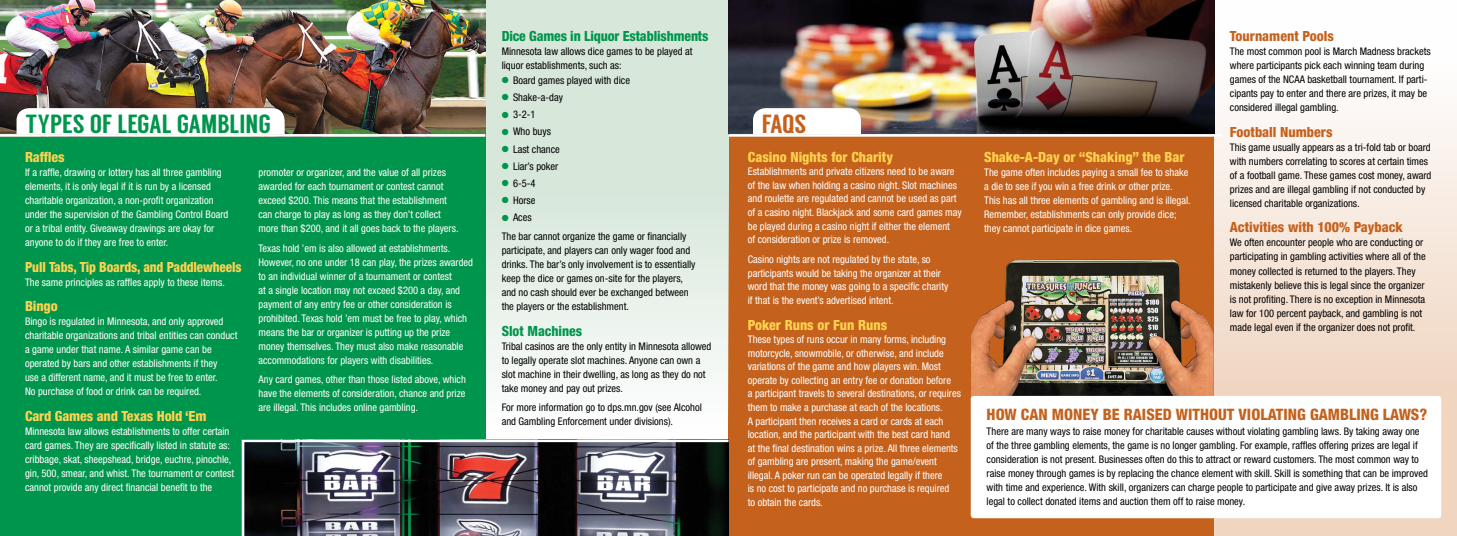
<style>
.page{position:relative;width:1457px;height:536px;background:#fff}
.page>*{position:absolute;margin:0;border:0;box-sizing:border-box;transform-origin:0 0}
.Heading_2{font:26.25px "Langdon";color:#00954c;scale:1.04 1}
.Heading_2-2{font:26.25px "Langdon";color:#c4621d;scale:1.04 1}
.Subhead{font:800 condensed 15.75px "Helvetica Neue";color:#c4621d}
.Subhead-2{font:800 condensed 14px "Helvetica Neue";letter-spacing:-.01em;color:#ffd24f}
.Subhead-3{font:800 condensed 14px "Helvetica Neue";color:#c4621d}
.Subhead-4{font:800 condensed 14px "Helvetica Neue";letter-spacing:-.01em;color:#00954c}
.Subhead-5{font:800 condensed 14px "Helvetica Neue";letter-spacing:-.01em;color:#ffd24f;scale:.95 1}
.Copy{font:condensed 10.5px/14px "Helvetica Neue";color:#fff}
.Copy-2{font:condensed 10.5px/14px "Helvetica Neue";color:#000}
.s1{color:#00954c}
</style>
<div class="page">
<div style="left:728px;top:131px;width:486px;height:405px;background:#c4621d"></div>
<div style="left:1214px;top:0;width:243px;height:536px;background:linear-gradient(to bottom,#fff,#edcdb3)"></div>
<div style="left:485px;top:0;width:243px;height:446px;background:linear-gradient(to bottom,#cde1d1,#f9fbf9)"></div>
<div style="left:0;top:131px;width:485px;height:405px;background:#00954c"></div>
<img style="left:0;top:0;width:485px;height:134px">
<img style="left:728px;top:0;width:486px;height:134px">
<svg style="left:17px;top:108px;width:268px;height:26px"></svg>
<svg style="left:753px;top:108px;width:108px;height:26px"></svg>
<hr style="left:0;top:134px;width:485px;height:3px;background:#fff">
<hr style="left:728px;top:134px;width:494px;height:3px;background:#fff">
<img style="left:241px;top:438px;width:488px;height:98px">
<img style="left:971px;top:259px;width:243px;height:138px">
<div style="left:971px;top:396px;width:470px;height:122px;background:#fff;border-radius:3px"></div>
<h1 class="Subhead-4" style="left:502px;top:27px;width:208px">Dice Games in Liquor Establishments</h1>
<p class="Copy-2" style="left:502px;top:44px;width:192px">Minnesota law allows dice games to be played at liquor establishments, such as:</p>
<p class="Copy-2" style="left:502px;top:73px;width:130px"><span class="s1">●</span> Board games played with dice</p>
<p class="Copy-2" style="left:502px;top:90px;width:63px"><span class="s1">●</span> Shake-a-day</p>
<p class="Copy-2" style="left:502px;top:107px;width:35px"><span class="s1">●</span> 3-2-1</p>
<p class="Copy-2" style="left:502px;top:125px;width:51px"><span class="s1">●</span> Who buys</p>
<p class="Copy-2" style="left:502px;top:142px;width:60px"><span class="s1">●</span> Last chance</p>
<p class="Copy-2" style="left:502px;top:159px;width:58px"><span class="s1">●</span> Liar’s poker</p>
<p class="Copy-2" style="left:502px;top:176px;width:35px"><span class="s1">●</span> 6-5-4</p>
<p class="Copy-2" style="left:502px;top:193px;width:35px"><span class="s1">●</span> Horse</p>
<p class="Copy-2" style="left:502px;top:210px;width:32px"><span class="s1">●</span> Aces</p>
<p class="Copy-2" style="left:502px;top:229px;width:195px">The bar cannot organize the game or financially participate, and players can only wager food and drinks. The bar’s only involvement is to essentially keep the dice or games on-site for the players, and no cash should ever be exchanged between the players or the establishment.</p>
<h1 class="Subhead-4" style="left:502px;top:322px;width:82px">Slot Machines</h1>
<p class="Copy-2" style="left:502px;top:339px;width:211px">Tribal casinos are the only entity in Minnesota allowed to legally operate slot machines. Anyone can own a slot machine in their dwelling, as long as they do not take money and pay out prizes.</p>
<p class="Copy-2" style="left:502px;top:400px;width:202px">For more information go to dps.mn.gov (see Alcohol and Gambling Enforcement under divisions).</p>
<h1 class="Heading_2" style="left:25px;top:108px;width:238px">TYPES OF LEGAL GAMBLING</h1>
<h1 class="Heading_2-2" style="left:762px;top:108px;width:44px">FAQS</h1>
<h1 class="Subhead-2" style="left:25px;top:148px;width:41px">Raffles</h1>
<p class="Copy" style="left:25px;top:165px;width:205px">If a raffle, drawing or lottery has all three gambling elements, it is only legal if it is run by a licensed charitable organization, a non-profit organization under the supervision of the Gambling Control Board or a tribal entity. Giveaway drawings are okay for anyone to do if they are free to enter.</p>
<h1 class="Subhead-5" style="left:25px;top:258px;width:229px">Pull Tabs, Tip Boards, and Paddlewheels</h1>
<p class="Copy" style="left:25px;top:275px;width:201px">The same principles as raffles apply to these items.</p>
<h1 class="Subhead-2" style="left:25px;top:297px;width:34px">Bingo</h1>
<p class="Copy" style="left:25px;top:314px;width:214px">Bingo is regulated in Minnesota, and only approved charitable organizations and tribal entities can conduct a game under that name. A similar game can be operated by bars and other establishments if they<br>use a different name, and it must be free to enter.<br>No purchase of food or drink can be required.</p>
<h1 class="Subhead-2" style="left:25px;top:407px;width:183px">Card Games and Texas Hold ‘Em</h1>
<p class="Copy" style="left:25px;top:424px;width:211px">Minnesota law allows establishments to offer certain card games. They are specifically listed in statute as: cribbage, skat, sheepshead, bridge, euchre, pinochle, gin, 500, smear, and whist. The tournament or contest cannot provide any direct financial benefit to the</p>
<h1 class="Subhead-2" style="left:748px;top:148px;width:147px">Casino Nights for Charity</h1>
<p class="Copy" style="left:748px;top:164px;width:215px;line-height:13.6px">Establishments and private citizens need to be aware of the law when holding a casino night. Slot machines and roulette are regulated and cannot be used as part of a casino night. Blackjack and some card games may be played during a casino night if either the element<br>of consideration or prize is removed.</p>
<p class="Copy" style="left:748px;top:252px;width:202px;line-height:13.6px">Casino nights are not regulated by the state, so participants would be taking the organizer at their word that the money was going to a specific charity if that is the event’s advertised intent.</p>
<h1 class="Subhead-2" style="left:748px;top:316px;width:141px">Poker Runs or Fun Runs</h1>
<p class="Copy" style="left:748px;top:332px;width:215px;line-height:13.6px">These types of runs occur in many forms, including motorcycle, snowmobile, or otherwise, and include variations of the game and how players win. Most operate by collecting an entry fee or donation before<br>a participant travels to several destinations, or requires them to make a purchase at each of the locations.<br>A participant then receives a card or cards at each location, and the participant with the best card hand<br>at the final destination wins a prize. All three elements of gambling are present, making the game/event illegal. A poker run can be operated legally if there<br>is no cost to participate and no purchase is required<br>to obtain the cards.</p>
<p class="Copy" style="left:258px;top:165px;width:202px">promoter or organizer, and the value of all prizes awarded for each tournament or contest cannot exceed $200. This means that the establishment can charge to play as long as they don’t collect more than $200, and it all goes back to the players.</p>
<p class="Copy" style="left:258px;top:240px;width:216px">Texas hold ’em is also allowed at establishments.<br>However, no one under 18 can play, the prizes awarded to an individual winner of a tournament or contest<br>at a single location may not exceed $200 a day, and payment of any entry fee or other consideration is prohibited. Texas hold ’em must be free to play, which means the bar or organizer is putting up the prize money themselves. They must also make reasonable accommodations for players with disabilities.</p>
<p class="Copy" style="left:258px;top:372px;width:209px;text-align:justify">Any card games, other than those listed above, which have the elements of consideration, chance and prize are illegal. This includes online gambling.</p>
<h1 class="Subhead-2" style="left:984px;top:148px;width:202px">Shake-A-Day or “Shaking” the Bar</h1>
<p class="Copy" style="left:984px;top:165px;width:208px">The game often includes paying a small fee to shake a die to see if you win a free drink or other prize.<br>This has all three elements of gambling and is illegal.<br>Remember, establishments can only provide dice; they cannot participate in dice games.</p>
<h1 class="Subhead-3" style="left:1230px;top:27px;width:105px">Tournament Pools</h1>
<p class="Copy-2" style="left:1230px;top:44px;width:202px">The most common pool is March Madness brackets where participants pick each winning team during games of the NCAA basketball tournament. If parti&shy;cipants pay to enter and there are prizes, it may be considered illegal gambling.</p>
<h1 class="Subhead-3" style="left:1230px;top:123px;width:104px">Football Numbers</h1>
<p class="Copy-2" style="left:1230px;top:140px;width:203px">This game usually appears as a tri-fold tab or board with numbers correlating to scores at certain times of a football game. These games cost money, award prizes and are illegal gambling if not conducted by licensed charitable organizations.</p>
<h1 class="Subhead-3" style="left:1230px;top:219px;width:174px">Activities with 100% Payback</h1>
<p class="Copy-2" style="left:1230px;top:235px;width:197px">We often encounter people who are conducting or participating in gambling activities where all of the money collected is returned to the players. They mistakenly believe this is legal since the organizer is not profiting. There is no exception in Minnesota law for 100 percent payback, and gambling is not made legal even if the organizer does not profit.</p>
<h1 class="Subhead" style="left:987px;top:404px;width:442px">HOW CAN MONEY BE RAISED WITHOUT VIOLATING GAMBLING LAWS?</h1>
<p class="Copy-2" style="left:987px;top:424px;width:443px">There are many ways to raise money for charitable causes without violating gambling laws. By taking away one of the three gambling elements, the game is no longer gambling. For example, raffles offering prizes are legal if consideration is not present. Businesses often do this to attract or reward customers. The most common way to raise money through games is by replacing the chance element with skill. Skill is something that can be improved with time and experience. With skill, organizers can charge people to participate and give away prizes. It is also legal to collect donated items and auction them off to raise money.</p>
</div>
